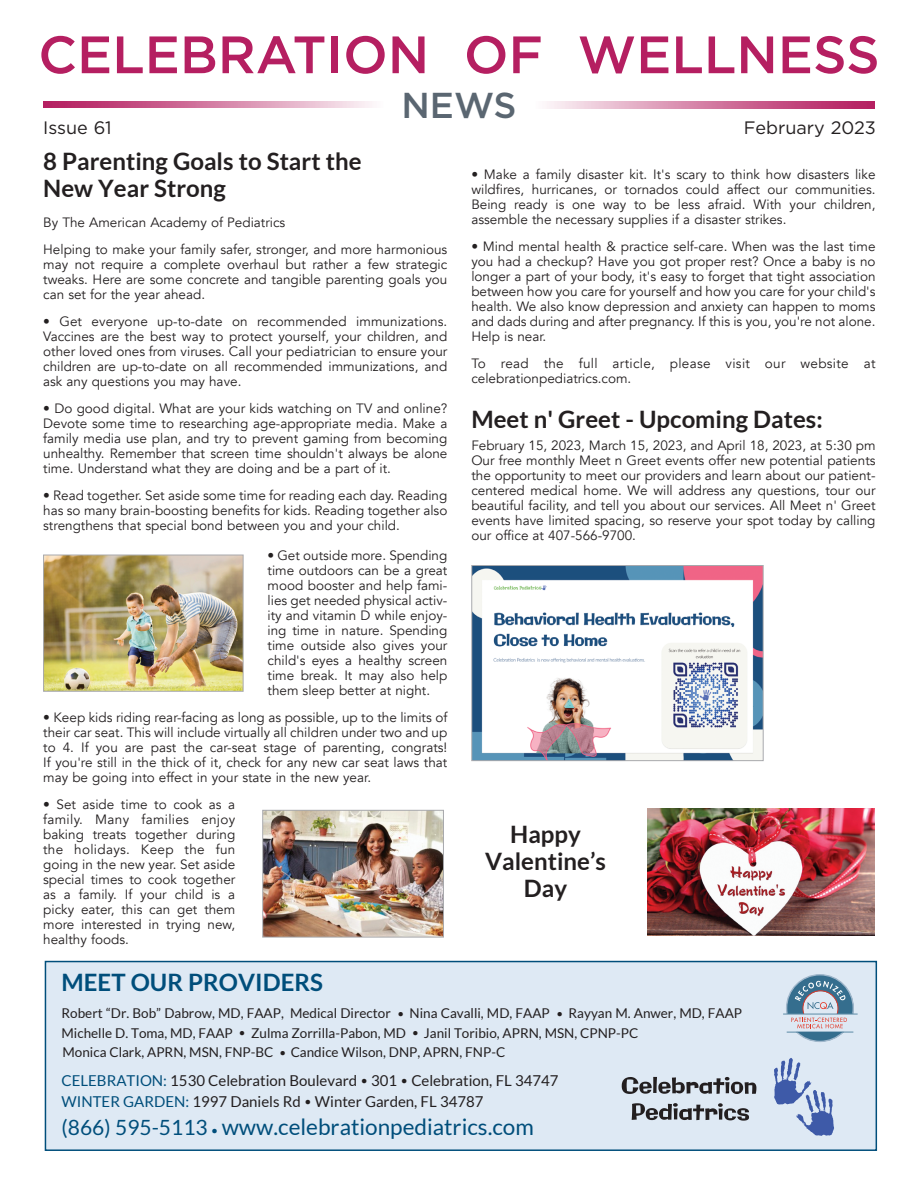
<style>
.page{position:relative;width:918px;height:1188px;background:#fff}
.page>*{position:absolute;margin:0;border:0;box-sizing:border-box;transform-origin:0 0}
.t1{font:500 52.5px "Gotham";color:#b51f61}
.t2{font:500 36px "Gotham";color:#5a6671}
.t3{font:36px "Lato";color:#231f20}
.t4{font:34.5px "Lato";color:#231f20}
.t5{font:700 24px/27px "Lato";color:#231f20}
.t6{font:700 24px "Lato";color:#004e7b}
.t7{font:22.5px "Lato";color:#004e7b}
.t8{font:18px "Gotham";color:#231f20}
.t9{font:15px "Lato";color:#231f20}
.t10{font:15px "Lato";color:#004e7b}
.t11{font:13.5px/15px "Avenir";color:#231f20;text-align:justify}
.t12{font:13.5px "Lato";color:#231f20}
.t13{font:13.5px/15px "Avenir";letter-spacing:.02em;color:#231f20}
.s1{color:#004e7b}
.s2{color:#231f20}
.s3{font-size:21px}
.s4{font-size:36px}
</style>
<div class="page">
<div style="left:46px;top:962px;width:830px;height:187px;background:#dee9f4"></div>
<div style="left:45px;top:961px;width:832px;height:190px;border:2px solid #004e7b"></div>
<svg style="left:622px;top:1077px;width:134px;height:17px"></svg>
<svg style="left:632px;top:1103px;width:117px;height:18px"></svg>
<svg style="left:774px;top:1058px;width:60px;height:78px"></svg>
<hr style="left:783px;top:1014px;width:75px;height:1px;background:#356e8e">
<svg style="left:786px;top:974px;width:68px;height:68px"></svg>
<img style="left:45px;top:557px;width:197px;height:133px">
<div style="left:43px;top:555px;width:201px;height:137px;border:1px solid #a8a9ad"></div>
<svg style="left:547px;top:102px;width:328px;height:6px;background:#d47ea4"></svg>
<svg style="left:43px;top:101px;width:329px;height:7px;background:#d47ea4"></svg>
<img style="left:473px;top:567px;width:289px;height:192px">
<div style="left:471px;top:565px;width:293px;height:196px;border:1px solid #a8a9ad"></div>
<img style="left:648px;top:808px;width:227px;height:128px">
<img style="left:264px;top:812px;width:178px;height:124px">
<div style="left:262px;top:810px;width:182px;height:128px;border:1px solid #a8a9ad"></div>
<p class="t1" style="left:38px;top:36px;width:843px">CELEBRATION OF WELLNESS</p>
<p class="t2" style="left:401px;top:93px;width:117px">NEWS</p>
<p class="t8" style="left:43px;top:120px;width:70px">Issue 61</p>
<p class="t8" style="left:744px;top:120px;width:134px">February 2023</p>
<p class="t5" style="left:43px;top:147px;width:320px">8 Parenting Goals to Start the<br>New Year Strong</p>
<p class="t11" style="left:43px;top:215px;width:244px">By The American Academy of Pediatrics</p>
<p class="t11" style="left:43px;top:242px;width:406px">Helping to make your family safer, stronger, and more harmonious may not require a complete overhaul but rather a few strategic tweaks. Here are some concrete and tangible parenting goals you can set for the year ahead.</p>
<p class="t11" style="left:43px;top:314px;width:406px">• Get everyone up-to-date on recommended immunizations.<br>Vaccines are the best way to protect yourself, your children, and other loved ones from viruses. Call your pediatrician to ensure your children are up-to-date on all recommended immunizations, and ask any questions you may have.</p>
<p class="t11" style="left:43px;top:401px;width:406px">• Do good digital. What are your kids watching on TV and online?<br>Devote some time to researching age-appropriate media. Make a family media use plan, and try to prevent gaming from becoming unhealthy. Remember that screen time shouldn't always be alone time. Understand what they are doing and be a part of it.</p>
<p class="t11" style="left:43px;top:488px;width:406px">• Read together. Set aside some time for reading each day. Reading has so many brain-boosting benefits for kids. Reading together also strengthens that special bond between you and your child.</p>
<p class="t11" style="left:268px;top:548px;width:181px">• Get outside more. Spending time outdoors can be a great mood booster and help fami&shy;lies get needed physical activ&shy;ity and vitamin D while enjoy&shy;ing time in nature. Spending time outside also gives your child's eyes a healthy screen time break. It may also help them sleep better at night.</p>
<p class="t11" style="left:43px;top:710px;width:406px">• Keep kids riding rear-facing as long as possible, up to the limits of their car seat. This will include virtually all children under two and up to 4. If you are past the car-seat stage of parenting, congrats!<br>If you're still in the thick of it, check for any new car seat laws that may be going into effect in your state in the new year.</p>
<p class="t11" style="left:43px;top:797px;width:194px">• Set aside time to cook as a family. Many families enjoy baking treats together during the holidays. Keep the fun going in the new year. Set aside special times to cook together as a family. If your child is a picky eater, this can get them more interested in trying new, healthy foods.</p>
<p class="t11" style="left:471px;top:167px;width:406px">• Make a family disaster kit. It's scary to think how disasters like wildfires, hurricanes, or tornados could affect our communities.<br>Being ready is one way to be less afraid. With your children, assemble the necessary supplies if a disaster strikes.</p>
<p class="t11" style="left:471px;top:239px;width:406px">• Mind mental health &amp; practice self-care. When was the last time you had a checkup? Have you got proper rest? Once a baby is no longer a part of your body, it's easy to forget that tight association between how you care for yourself and how you care for your child's health. We also know depression and anxiety can happen to moms and dads during and after pregnancy. If this is you, you're not alone.<br>Help is near.</p>
<p class="t13" style="left:471px;top:356px;width:406px">To read the full article, please visit our website at celebrationpediatrics.com.</p>
<p class="t5" style="left:471px;top:405px;width:353px">Meet n' Greet - Upcoming Dates:</p>
<p class="t11" style="left:471px;top:439px;width:406px">February 15, 2023, March 15, 2023, and April 18, 2023, at 5:30 pm</p>
<p class="t11" style="left:471px;top:454px;width:406px">Our free monthly Meet n Greet events offer new potential patients the opportunity to meet our providers and learn about our patient&shy;centered medical home. We will address any questions, tour our beautiful facility, and tell you about our services. All Meet n' Greet events have limited spacing, so reserve your spot today by calling our office at 407-566-9700.</p>
<p class="t5" style="left:485px;top:820px;width:122px;text-align:center">Happy<br>Valentine’s</p>
<p class="t5" style="left:524px;top:874px;width:45px">Day</p>
<p class="t6" style="left:62px;top:968px;width:263px">MEET OUR PROVIDERS</p>
<p class="t12" style="left:62px;top:1005px;width:331px">Robert “Dr. Bob” Dabrow, MD, FAAP, Medical Director</p>
<p class="t4" style="left:397px;top:982px;width:9px">.</p>
<p class="t12" style="left:410px;top:1005px;width:142px">Nina Cavalli, MD, FAAP</p>
<p class="t4" style="left:556px;top:982px;width:9px">.</p>
<p class="t12" style="left:569px;top:1005px;width:175px">Rayyan M. Anwer, MD, FAAP</p>
<p class="t12" style="left:62px;top:1025px;width:173px">Michelle D. Toma, MD, FAAP</p>
<p class="t4" style="left:238px;top:1001px;width:9px">.</p>
<p class="t12" style="left:251px;top:1025px;width:156px">Zulma Zorrilla-Pabon, MD</p>
<p class="t4" style="left:412px;top:1001px;width:9px">.</p>
<p class="t12" style="left:424px;top:1025px;width:216px">Janil Toribio, APRN, MSN, CPNP-PC</p>
<p class="t12" style="left:63px;top:1044px;width:213px">Monica Clark, APRN, MSN, FNP-BC</p>
<p class="t4" style="left:279px;top:1021px;width:9px">.</p>
<p class="t12" style="left:291px;top:1044px;width:216px">Candice Wilson, DNP, APRN, FNP-C</p>
<p class="t9" style="left:62px;top:1071px;width:297px"><span class="s1">CELEBRATION:</span> 1530 Celebration Boulevard</p>
<p class="t3" style="left:360px;top:1048px;width:9px">.</p>
<p class="t9" style="left:371px;top:1071px;width:28px">301</p>
<p class="t3" style="left:401px;top:1048px;width:9px">.</p>
<p class="t9" style="left:411px;top:1071px;width:149px">Celebration, FL 34747</p>
<p class="t10" style="left:62px;top:1092px;width:241px">WINTER GARDEN: <span class="s2">1997 Daniels Rd</span></p>
<p class="t3" style="left:304px;top:1069px;width:9px">.</p>
<p class="t9" style="left:315px;top:1092px;width:170px">Winter Garden, FL 34787</p>
<p class="t7" style="left:62px;top:1113px;width:474px"><span class="s3">(866) 595-5113</span> <span class="s4">.</span>www.celebrationpediatrics.com</p>
</div>
